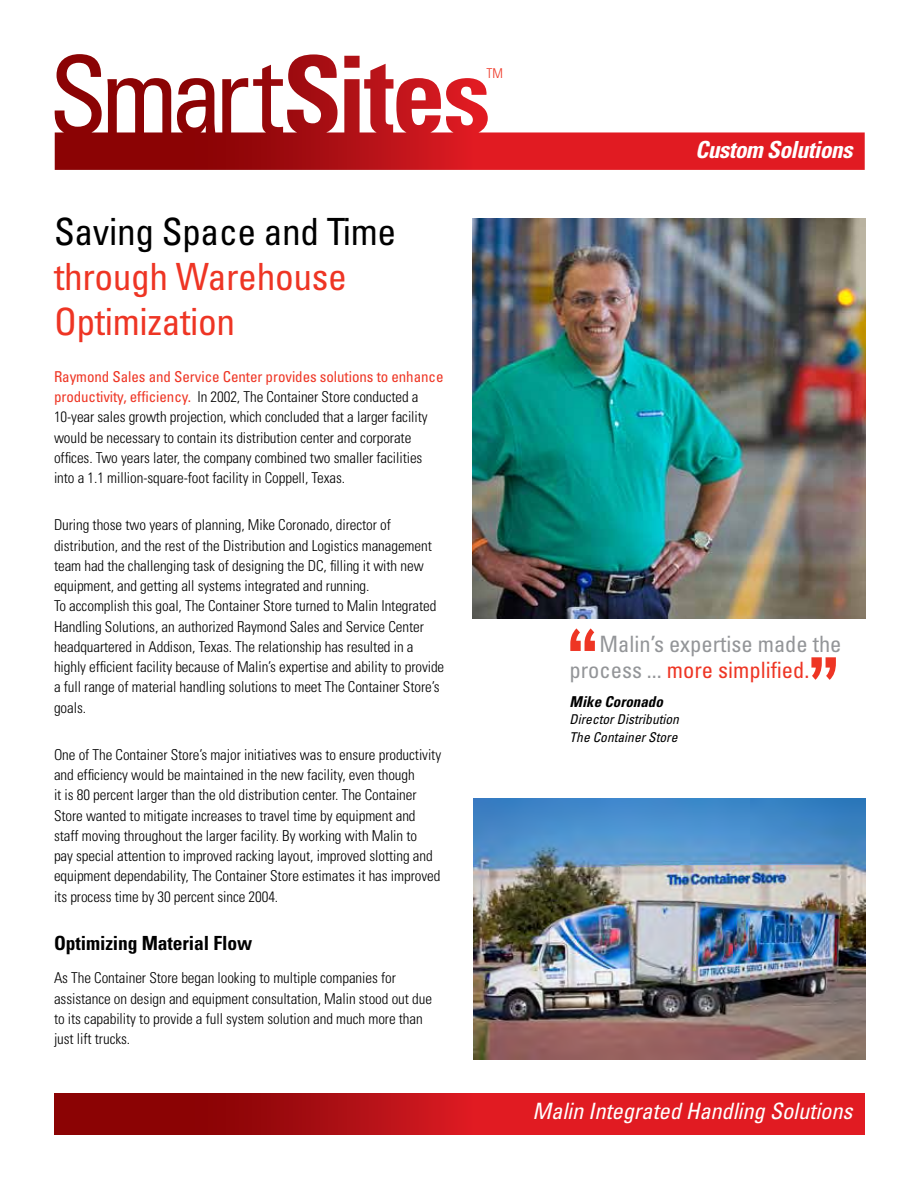
<style>
.page{position:relative;width:918px;height:1188px;background:#fff}
.page>*{position:absolute;margin:0;border:0;box-sizing:border-box;transform-origin:0 0}
.t1{font:800 condensed 85.5px "Tw Cen";color:#ee3524}
.t2{font:condensed 37.5px/45px "Univers LT Std";letter-spacing:-.01em;color:#ee3524}
.t3{font:condensed 37.5px "Univers LT Std";letter-spacing:-.01em;color:#000}
.t4{font:italic 700 condensed 23.55px "Univers LT Std";letter-spacing:-.025em;color:#fff}
.t5{font:condensed 22.5px/25.5px "Univers LT Std";color:#939598}
.t6{font:italic condensed 22.5px "Univers LT Std";letter-spacing:-.005em;color:#fff}
.t7{font:700 condensed 19.5px "Univers LT Std";letter-spacing:-.005em;color:#000}
.t8{font:300 condensed 15px/20.2px "Univers LT Std";letter-spacing:-.005em;color:#000}
.t9{font:italic 700 condensed 15px "Univers LT Std";color:#000}
.t10{font:italic condensed 13.5px/17.2px "Univers LT Std";color:#000}
.t11{font:300 condensed 13.5px "Univers LT Std";color:#ee3524}
.s1{font-weight:400;color:#ee3524}
.s2{color:#ee3524}
</style>
<div class="page">
<svg style="left:55px;top:1094px;width:810px;height:40px;background:#c01217"></svg>
<svg style="left:55px;top:54px;width:810px;height:116px"></svg>
<img style="left:474px;top:799px;width:391px;height:261px">
<img style="left:472px;top:219px;width:393px;height:399px">
<h2 class="t3" style="left:54px;top:207px;width:344px">Saving Space and Time</h2>
<h2 class="t2" style="left:54px;top:253px;width:294px">through Warehouse<br>Optimization</h2>
<p class="t8" style="left:54px;top:366px;width:391px"><span class="s1">Raymond Sales and Service Center provides solutions to enhance productivity, efficiency.</span> In 2002, The Container Store conducted a 10-year sales growth projection, which concluded that a larger facility would be necessary to contain its distribution center and corporate offices. Two years later, the company combined two smaller facilities into a 1.1 million-square-foot facility in Coppell, Texas.</p>
<p class="t8" style="left:54px;top:515px;width:392px">During those two years of planning, Mike Coronado, director of distribution, and the rest of the Distribution and Logistics management team had the challenging task of designing the DC, filling it with new equipment, and getting all systems integrated and running.<br>To accomplish this goal, The Container Store turned to Malin Integrated Handling Solutions, an authorized Raymond Sales and Service Center headquartered in Addison, Texas. The relationship has resulted in a highly efficient facility because of Malin’s expertise and ability to provide a full range of material handling solutions to meet The Container Store’s goals.</p>
<p class="t8" style="left:54px;top:744px;width:389px">One of The Container Store’s major initiatives was to ensure productivity and efficiency would be maintained in the new facility, even though<br>it is 80 percent larger than the old distribution center. The Container Store wanted to mitigate increases to travel time by equipment and staff moving throughout the larger facility. By working with Malin to<br>pay special attention to improved racking layout, improved slotting and equipment dependability, The Container Store estimates it has improved its process time by 30 percent since 2004.</p>
<h3 class="t7" style="left:54px;top:931px;width:200px">Optimizing Material Flow</h3>
<p class="t8" style="left:54px;top:968px;width:380px">As The Container Store began looking to multiple companies for assistance on design and equipment consultation, Malin stood out due to its capability to provide a full system solution and much more than just lift trucks.</p>
<p class="t11" style="left:487px;top:65px;width:18px">TM</p>
<h3 class="t4" style="left:695px;top:135px;width:159px">Custom Solutions</h3>
<h1 class="t1" style="left:563px;top:608px;width:39px">“</h1>
<h3 class="t5" style="left:570px;top:631px;width:273px;text-indent:30px">Malin’s expertise made the process ... <span class="s2">more simplified.</span></h3>
<p class="t9" style="left:570px;top:692px;width:95px">Mike Coronado</p>
<p class="t10" style="left:570px;top:711px;width:111px">Director Distribution<br>The Container Store</p>
<h1 class="t1" style="left:805px;top:637px;width:39px">”</h1>
<h3 class="t6" style="left:533px;top:1097px;width:321px">Malin Integrated Handling Solutions</h3>
</div>
